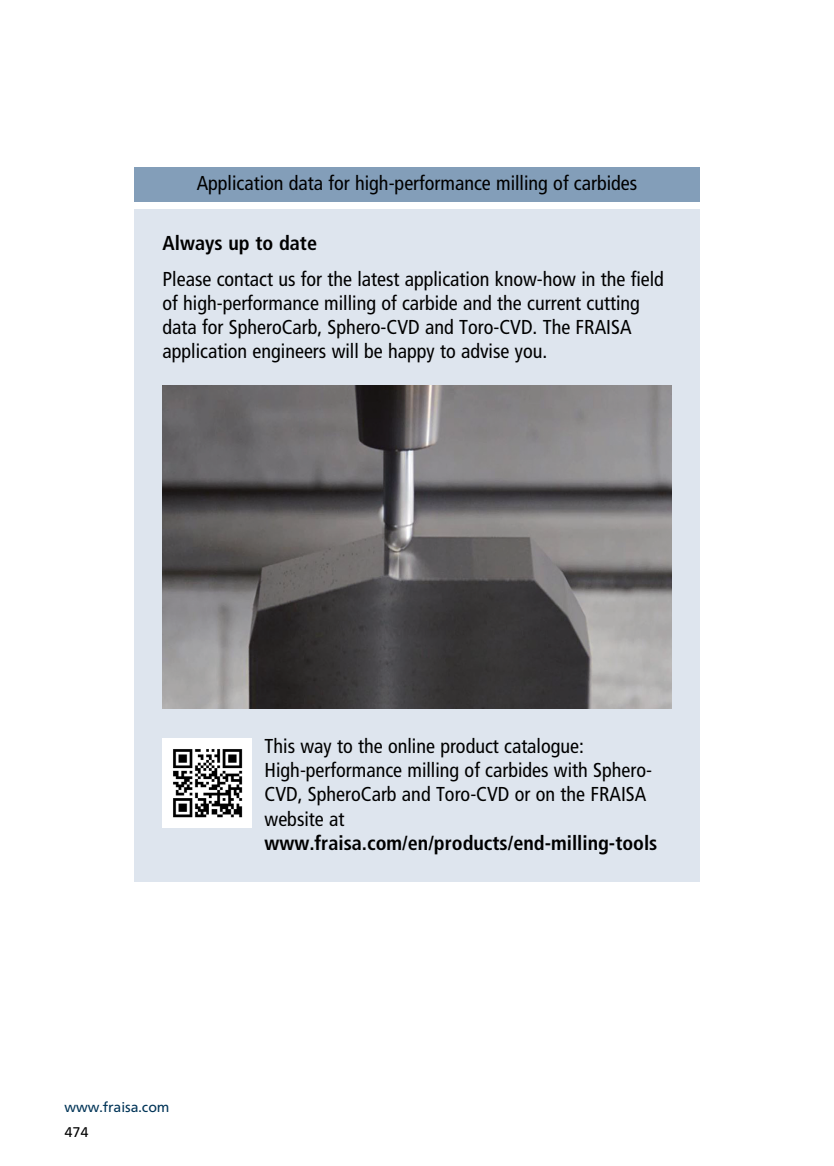
<style>
.page{position:relative;width:834px;height:1166px;background:#fff}
.page>*{position:absolute;margin:0;border:0;box-sizing:border-box;transform-origin:0 0}
.t1{font:condensed 20.12px/24.2px "Frutiger";color:#000}
.t2{font:700 condensed 20.12px "Frutiger";color:#000}
.t3{font:14px "Frutiger Neue LT Pro";color:#003457}
.t4{font:14px "Frutiger Neue LT Pro";color:#000}
</style>
<div class="page">
<div style="left:134px;top:210px;width:565px;height:672px;background:#dee5ee"></div>
<div style="left:134px;top:167px;width:565px;height:35px;background:#839eb9"></div>
<img style="left:162px;top:386px;width:509px;height:322px">
<img style="left:162px;top:738px;width:90px;height:89px">
<p class="t1" style="left:197px;top:172px;width:442px">Application data for high-performance milling of carbides</p>
<p class="t2" style="left:162px;top:231px;width:156px">Always up to date</p>
<p class="t1" style="left:162px;top:267px;width:503px">Please contact us for the latest application know-how in the field of high-performance milling of carbide and the current cutting data for SpheroCarb, Sphero-CVD and Toro-CVD. The FRAISA application engineers will be happy to advise you.</p>
<p class="t1" style="left:264px;top:734px;width:389px">This way to the online product catalogue:<br>High-performance milling of carbides with Sphero-CVD, SpheroCarb and Toro-CVD or on the FRAISA website at</p>
<p class="t2" style="left:264px;top:831px;width:394px">www.fraisa.com/en/products/end-milling-tools</p>
<p class="t3" style="left:64px;top:1098px;width:106px">www.fraisa.com</p>
<p class="t4" style="left:64px;top:1123px;width:26px">474</p>
</div>
